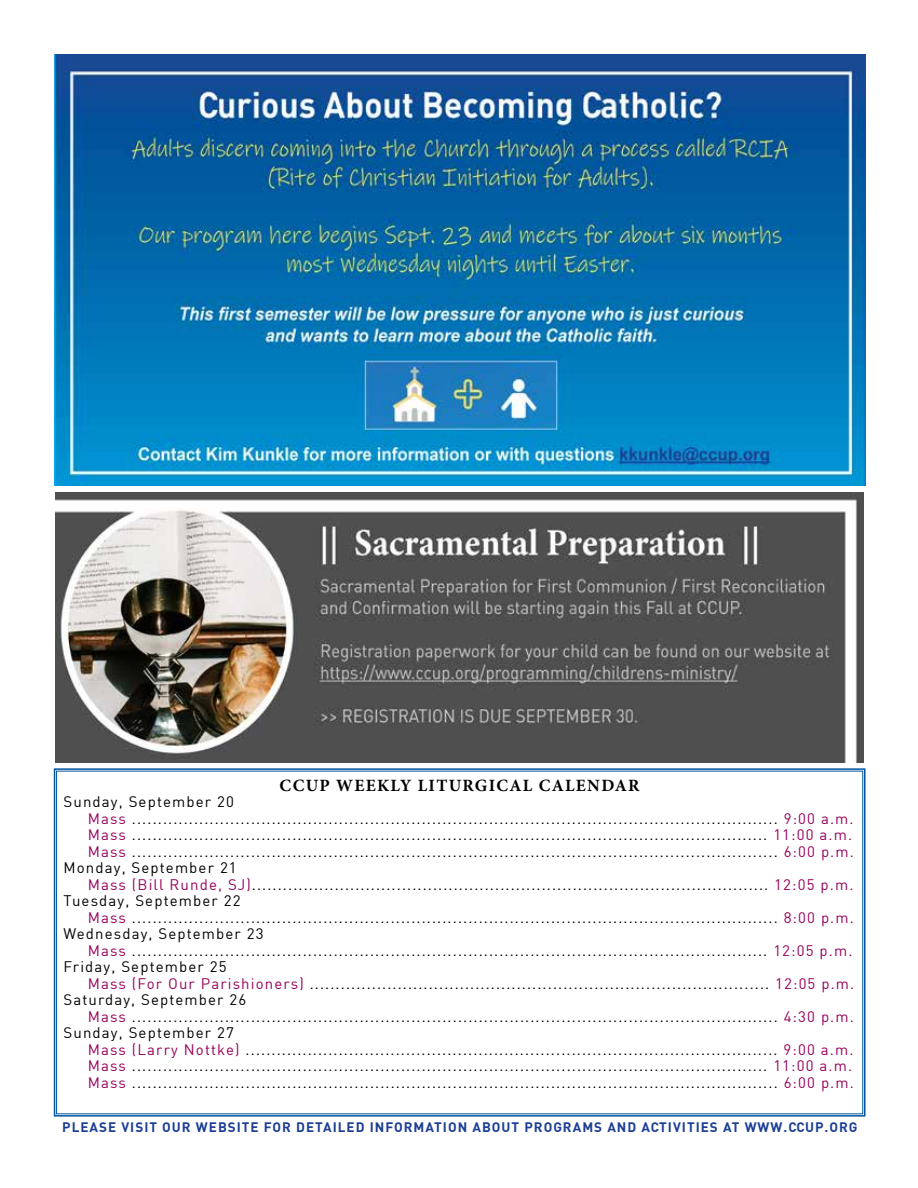
<style>
.page{position:relative;width:918px;height:1188px;background:#fff}
.page>*{position:absolute;margin:0;border:0;box-sizing:border-box;transform-origin:0 0}
.t1{font:700 17.25px "Minion Pro";letter-spacing:.075em;color:#000}
.t2{font:15px "DIN";letter-spacing:.075em;color:#000}
.t3{font:700 13.5px "DIN";letter-spacing:.075em;color:#1c3e94}
.s1{color:#97025b}
</style>
<div class="page">
<svg style="left:53px;top:768px;width:813px;height:349px"></svg>
<img style="left:54px;top:54px;width:812px;height:432px">
<img style="left:55px;top:492px;width:809px;height:270px">
<p class="t1" style="left:280px;top:773px;width:361px">CCUP WEEKLY LITURGICAL CALENDAR</p>
<p class="t2" style="left:64px;top:793px;width:172px">Sunday, September 20</p>
<p class="t2" style="left:88px;top:809px;width:767px"><span class="s1">Mass</span> ............................................................................................................................. <span class="s1">9:00 a.m.</span></p>
<p class="t2" style="left:88px;top:826px;width:766px"><span class="s1">Mass</span> ........................................................................................................................... <span class="s1">11:00 a.m.</span></p>
<p class="t2" style="left:88px;top:842px;width:767px"><span class="s1">Mass</span> ............................................................................................................................. <span class="s1">6:00 p.m.</span></p>
<p class="t2" style="left:64px;top:859px;width:175px">Monday, September 21</p>
<p class="t2" style="left:88px;top:875px;width:767px"><span class="s1">Mass (Bill Runde, SJ)</span>.................................................................................................... <span class="s1">12:05 p.m.</span></p>
<p class="t2" style="left:64px;top:892px;width:178px">Tuesday, September 22</p>
<p class="t2" style="left:88px;top:908px;width:767px"><span class="s1">Mass</span> ............................................................................................................................. <span class="s1">8:00 p.m.</span></p>
<p class="t2" style="left:64px;top:925px;width:202px">Wednesday, September 23</p>
<p class="t2" style="left:88px;top:941px;width:766px"><span class="s1">Mass</span> ........................................................................................................................... <span class="s1">12:05 p.m.</span></p>
<p class="t2" style="left:64px;top:958px;width:164px">Friday, September 25</p>
<p class="t2" style="left:88px;top:974px;width:768px"><span class="s1">Mass (For Our Parishioners)</span> ......................................................................................... <span class="s1">12:05 p.m.</span></p>
<p class="t2" style="left:64px;top:991px;width:184px">Saturday, September 26</p>
<p class="t2" style="left:88px;top:1007px;width:767px"><span class="s1">Mass</span> ............................................................................................................................. <span class="s1">4:30 p.m.</span></p>
<p class="t2" style="left:64px;top:1024px;width:172px">Sunday, September 27</p>
<p class="t2" style="left:88px;top:1040px;width:767px"><span class="s1">Mass (Larry Nottke)</span> ....................................................................................................... <span class="s1">9:00 a.m.</span></p>
<p class="t2" style="left:88px;top:1057px;width:766px"><span class="s1">Mass</span> ........................................................................................................................... <span class="s1">11:00 a.m.</span></p>
<p class="t2" style="left:88px;top:1073px;width:767px"><span class="s1">Mass</span> ............................................................................................................................. <span class="s1">6:00 p.m.</span></p>
<p class="t3" style="left:62px;top:1118px;width:156px">PLEASE VISIT OUR WEBS</p>
<p class="t3" style="left:237px;top:1118px;width:612px">ITE FOR DETAILED INFORMATION ABOUT PROGRAMS AND ACTIVITIES AT WWW.CCUP.ORG</p>
</div>
